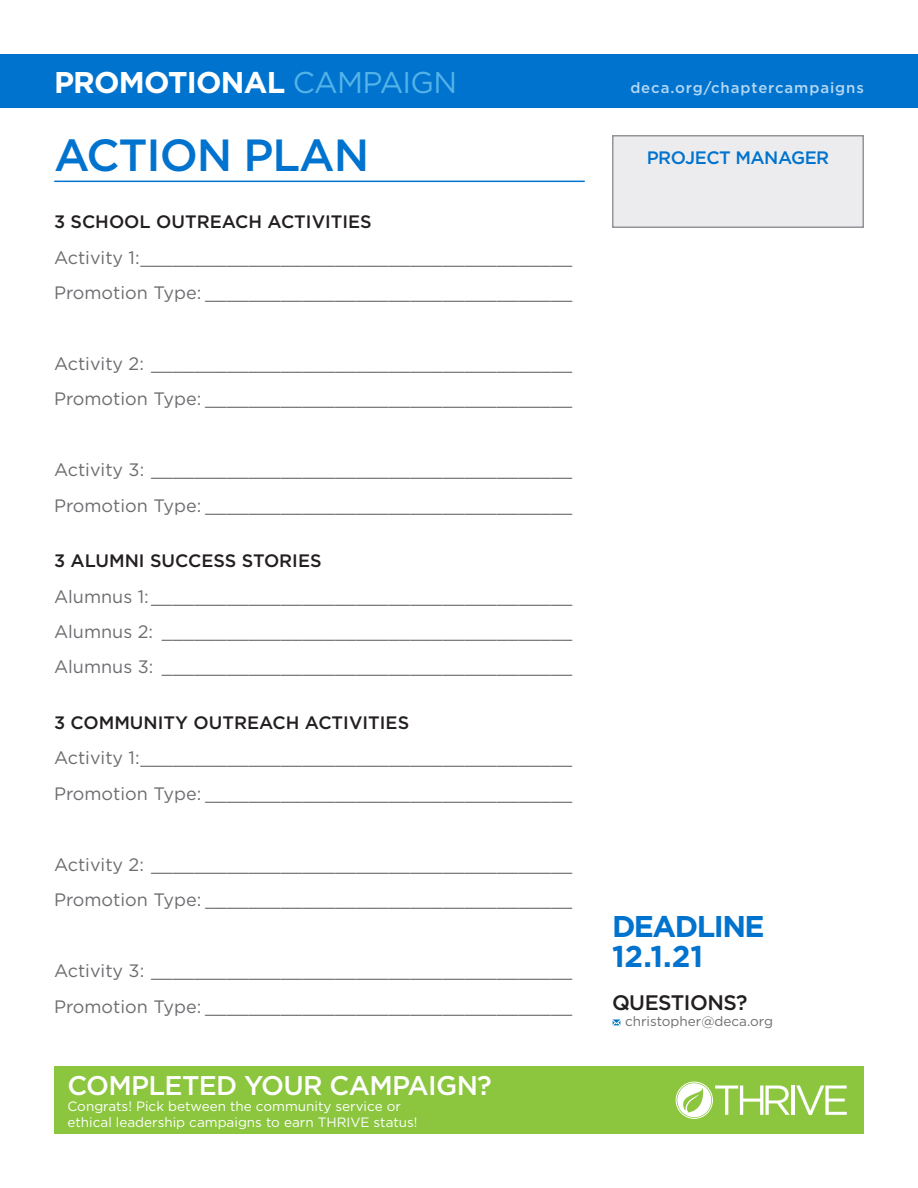
<style>
.page{position:relative;width:918px;height:1188px;background:#fff}
.page>*{position:absolute;margin:0;border:0;box-sizing:border-box;transform-origin:0 0}
.t1{font:500 45px "Gotham";letter-spacing:-.025em;color:#0073ce}
.t2{font:700 30px "Gotham";letter-spacing:-.025em;color:#fff}
.t3{font:700 30px "Gotham";letter-spacing:-.05em;color:#0073ce}
.t4{font:500 27px "Gotham";letter-spacing:-.025em;color:#fff}
.t5{font:500 21px "Gotham";letter-spacing:-.025em;color:#231f20}
.t6{font:18px "Gotham";color:#6c6d70}
.t7{font:500 18px "Gotham";color:#231f20}
.t8{font:500 18px "Gotham";letter-spacing:-.025em;color:#0073ce}
.t9{font:500 15px "Gotham";letter-spacing:.06em;color:#b4d8f4}
.t10{font:13.5px/16.2px "Gotham";color:#fff}
.t11{font:13.5px "Gotham";color:#6c6d70}
.s1{font-weight:400;color:#53b3e8}
</style>
<div class="page">
<div style="left:0;top:54px;width:918px;height:54px;background:#0073ce"></div>
<div style="left:613px;top:136px;width:250px;height:91px;background:#ececee"></div>
<div style="left:612px;top:135px;width:252px;height:93px;border:2px solid #939598"></div>
<hr style="left:55px;top:181px;width:529px;height:1px;background:#0073ce">
<svg style="left:612px;top:1019px;width:9px;height:7px"></svg>
<div style="left:54px;top:1066px;width:810px;height:68px;background:#8bc63e"></div>
<div style="left:676px;top:1082px;width:37px;height:36px;border:1px solid #fff;border-radius:50%"></div>
<div style="left:677px;top:1083px;width:34px;height:34px;background:#fff;border-radius:50%"></div>
<svg style="left:679px;top:1088px;width:27px;height:25px"></svg>
<svg style="left:715px;top:1086px;width:75px;height:29px"></svg>
<hr style="left:791px;top:1086px;width:3px;height:29px;background:#fff">
<svg style="left:796px;top:1086px;width:51px;height:29px"></svg>
<p class="t2" style="left:54px;top:62px;width:405px">PROMOTIONAL <span class="s1">CAMPAIGN</span></p>
<p class="t9" style="left:630px;top:78px;width:235px">deca.org/chaptercampaigns</p>
<p class="t1" style="left:54px;top:126px;width:317px">ACTION PLAN</p>
<p class="t7" style="left:54px;top:210px;width:319px">3 SCHOOL OUTREACH ACTIVITIES</p>
<p class="t6" style="left:54px;top:246px;width:520px">Activity 1:________________________________________</p>
<p class="t6" style="left:54px;top:281px;width:520px">Promotion Type: __________________________________</p>
<p class="t6" style="left:54px;top:352px;width:520px">Activity 2: _______________________________________</p>
<p class="t6" style="left:54px;top:387px;width:520px">Promotion Type: __________________________________</p>
<p class="t6" style="left:54px;top:458px;width:520px">Activity 3: _______________________________________</p>
<p class="t6" style="left:54px;top:494px;width:520px">Promotion Type: __________________________________</p>
<p class="t7" style="left:54px;top:549px;width:269px">3 ALUMNI SUCCESS STORIES</p>
<p class="t6" style="left:54px;top:585px;width:520px">Alumnus 1:_______________________________________</p>
<p class="t6" style="left:54px;top:620px;width:520px">Alumnus 2: ______________________________________</p>
<p class="t6" style="left:54px;top:656px;width:520px">Alumnus 3: ______________________________________</p>
<p class="t7" style="left:54px;top:711px;width:357px">3 COMMUNITY OUTREACH ACTIVITIES</p>
<p class="t6" style="left:54px;top:747px;width:520px">Activity 1:________________________________________</p>
<p class="t6" style="left:54px;top:782px;width:520px">Promotion Type: __________________________________</p>
<p class="t6" style="left:54px;top:853px;width:520px">Activity 2: _______________________________________</p>
<p class="t6" style="left:54px;top:888px;width:520px">Promotion Type: __________________________________</p>
<p class="t6" style="left:54px;top:959px;width:520px">Activity 3: _______________________________________</p>
<p class="t6" style="left:54px;top:995px;width:520px">Promotion Type: __________________________________</p>
<p class="t4" style="left:68px;top:1068px;width:426px">COMPLETED YOUR CAMPAIGN?</p>
<p class="t10" style="left:68px;top:1098px;width:352px">Congrats! Pick between the community service or ethical leadership campaigns to earn THRIVE status!</p>
<p class="t8" style="left:647px;top:146px;width:184px">PROJECT MANAGER</p>
<p class="t3" style="left:612px;top:906px;width:154px">DEADLINE</p>
<p class="t3" style="left:612px;top:936px;width:93px">12.1.21</p>
<p class="t5" style="left:612px;top:989px;width:137px">QUESTIONS?</p>
<p class="t11" style="left:625px;top:1013px;width:149px">christopher@deca.org</p>
</div>
